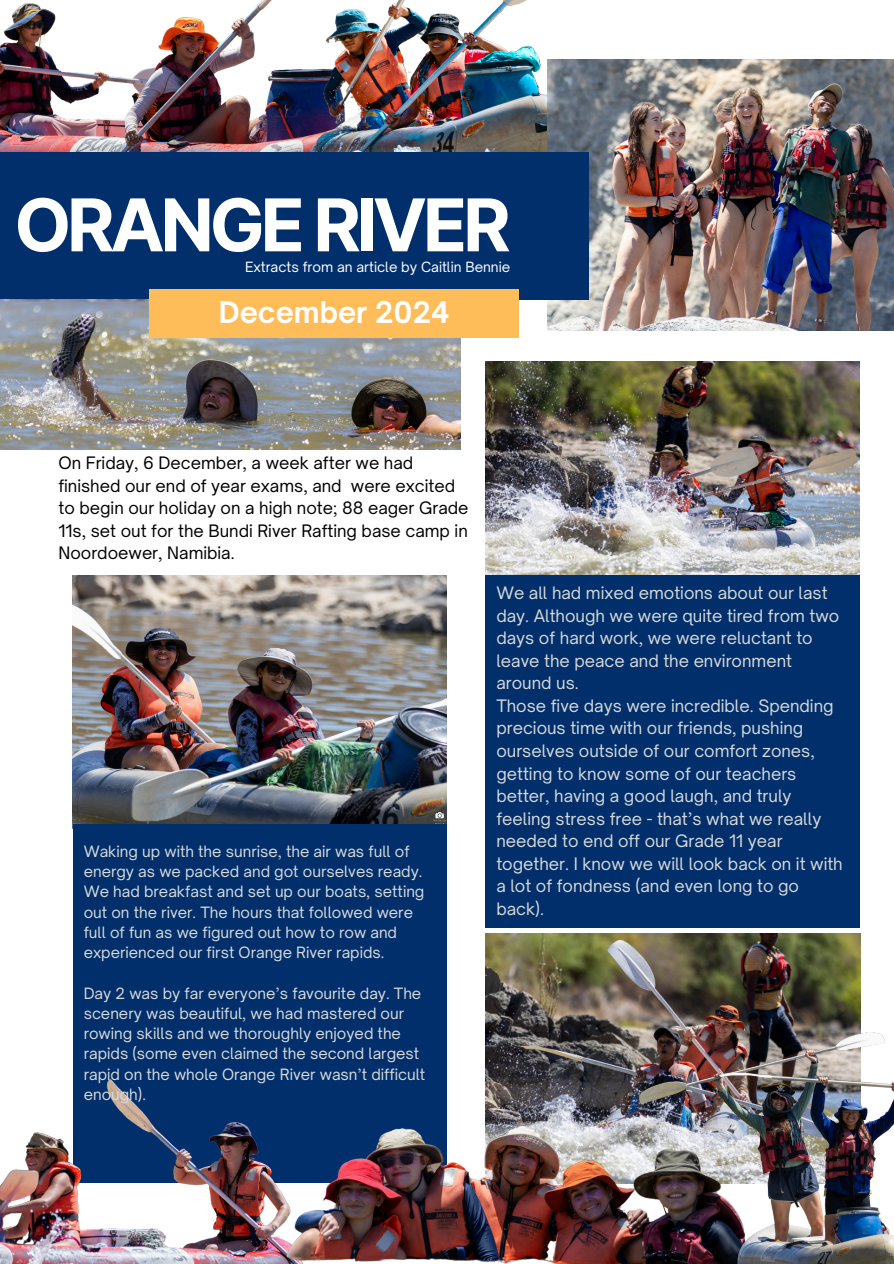
<style>
.page{position:relative;width:894px;height:1264px;background:#fff}
.page>*{position:absolute;margin:0;border:0;box-sizing:border-box;transform-origin:0 0}
.t1{font:700 72.75px "Inter";letter-spacing:-.06em;color:#fff}
.t2{font:700 28.5px "Open Sauce One";color:#fff}
.t3{font:16.35px/22.5px "Open Sauce One";color:#d9d9d9}
.t4{font:16.35px/22.5px "Open Sauce One";color:#000}
.t5{font:14.85px/20.2px "Open Sauce One";color:#d9d9d9}
.t6{font:13.5px "Open Sauce One";color:#fff}
</style>
<div class="page">
<img style="left:0;top:3px;width:198px;height:149px">
<img style="left:198px;top:0;width:350px;height:152px">
<img style="left:548px;top:59px;width:345px;height:272px">
<img style="left:485px;top:361px;width:374px;height:214px">
<div style="left:485px;top:575px;width:374px;height:352px;background:#002f6c"></div>
<img style="left:73px;top:575px;width:373px;height:249px">
<div style="left:73px;top:824px;width:373px;height:358px;background:#002f6c"></div>
<img style="left:485px;top:933px;width:375px;height:78px">
<img style="left:0;top:1079px;width:189px;height:184px">
<img style="left:189px;top:983px;width:670px;height:280px">
<img style="left:613px;top:1011px;width:280px;height:252px">
<div style="left:0;top:152px;width:589px;height:148px;background:#002f6c"></div>
<img style="left:0;top:300px;width:460px;height:149px">
<div style="left:149px;top:289px;width:370px;height:48px;background:#ffbd59"></div>
<h1 class="t1" style="left:14px;top:181px;width:498px">ORANGE RIVER</h1>
<p class="t6" style="left:245px;top:258px;width:267px">Extracts from an article by Caitlin Bennie</p>
<p class="t2" style="left:219px;top:294px;width:232px">December 2024</p>
<p class="t4" style="left:58px;top:452px;width:411px">On Friday, 6 December, a week after we had finished our end of year exams, and were excited to begin our holiday on a high note; 88 eager Grade 11s, set out for the Bundi River Rafting base camp in Noordoewer, Namibia.</p>
<p class="t5" style="left:84px;top:841px;width:342px">Waking up with the sunrise, the air was full of energy as we packed and got ourselves ready.<br>We had breakfast and set up our boats, setting out on the river. The hours that followed were full of fun as we figured out how to row and experienced our first Orange River rapids.</p>
<p class="t5" style="left:84px;top:982px;width:343px">Day 2 was by far everyone’s favourite day. The scenery was beautiful, we had mastered our rowing skills and we thoroughly enjoyed the rapids (some even claimed the second largest rapid on the whole Orange River wasn’t difficult enough).</p>
<h2 class="t3" style="left:496px;top:582px;width:348px">We all had mixed emotions about our last day. Although we were quite tired from two days of hard work, we were reluctant to leave the peace and the environment around us.<br>Those five days were incredible. Spending precious time with our friends, pushing ourselves outside of our comfort zones, getting to know some of our teachers better, having a good laugh, and truly feeling stress free - that’s what we really needed to end off our Grade 11 year together. I know we will look back on it with a lot of fondness (and even long to go back).</h2>
</div>
